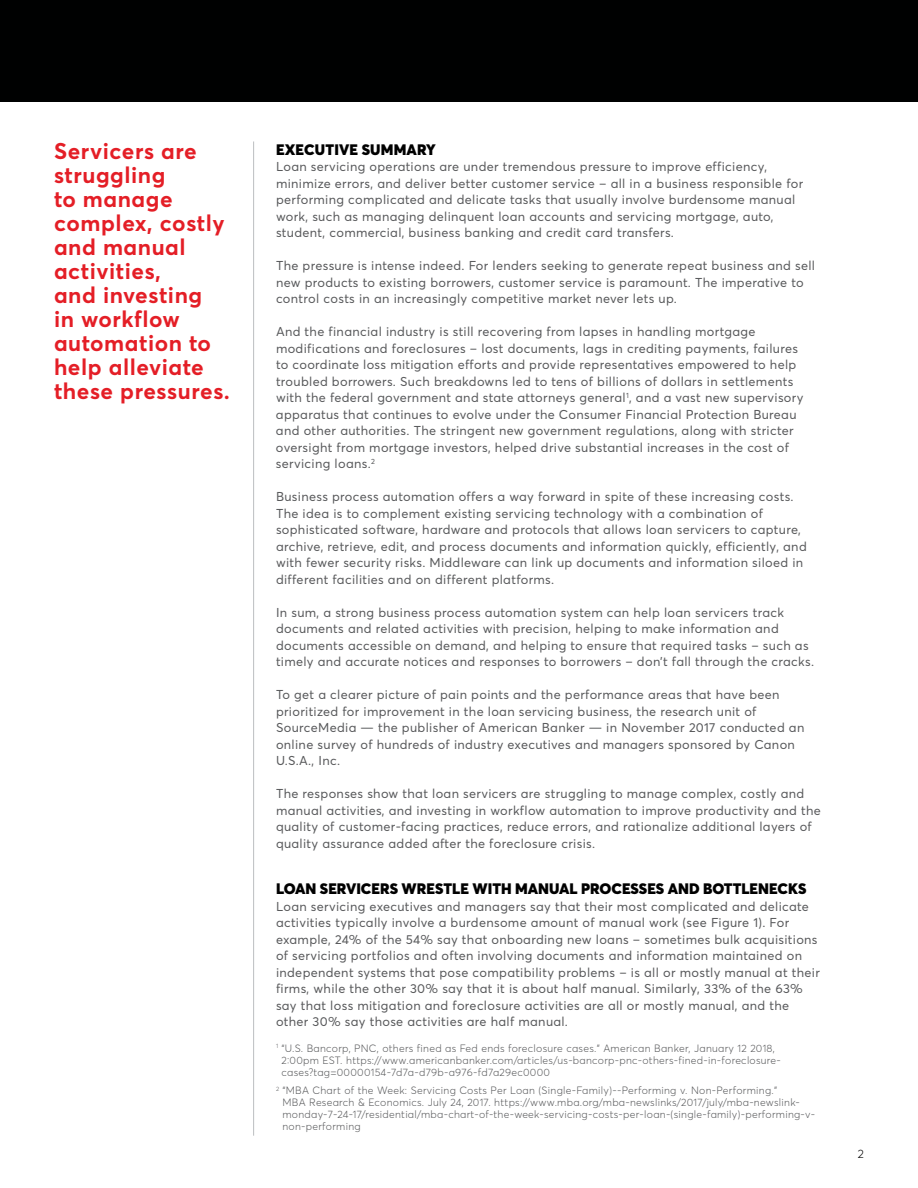
<style>
.page{position:relative;width:918px;height:1188px;background:#fff}
.page>*{position:absolute;margin:0;border:0;box-sizing:border-box;transform-origin:0 0}
.t1{font:700 22.5px/24px "Averta";letter-spacing:.025em;color:#e41e26}
.t2{font:900 15px "Averta";color:#000}
.t3{font:12.75px/16.5px "Averta";letter-spacing:.025em;color:#58595b}
.t4{font:300 12px "Averta";color:#000}
.t5{font:300 10.5px/12px "Averta";letter-spacing:.025em;color:#58595b}
</style>
<div class="page">
<div style="left:0;top:0;width:918px;height:102px;background:#000101"></div>
<hr style="left:253px;top:141px;width:1px;height:995px;background:#bcbec0">
<h1 class="t1" style="left:54px;top:139px;width:177px">Servicers are struggling<br>to manage complex, costly and manual activities,<br>and investing<br>in workflow automation to help alleviate these pressures.</h1>
<p class="t2" style="left:276px;top:140px;width:161px">EXECUTIVE SUMMARY</p>
<p class="t3" style="left:276px;top:158px;width:529px">Loan servicing operations are under tremendous pressure to improve efficiency, minimize errors, and deliver better customer service – all in a business responsible for performing complicated and delicate tasks that usually involve burdensome manual work, such as managing delinquent loan accounts and servicing mortgage, auto, student, commercial, business banking and credit card transfers.</p>
<p class="t3" style="left:276px;top:257px;width:541px">The pressure is intense indeed. For lenders seeking to generate repeat business and sell new products to existing borrowers, customer service is paramount. The imperative to control costs in an increasingly competitive market never lets up.</p>
<p class="t3" style="left:276px;top:323px;width:529px">And the financial industry is still recovering from lapses in handling mortgage modifications and foreclosures – lost documents, lags in crediting payments, failures to coordinate loss mitigation efforts and provide representatives empowered to help troubled borrowers. Such breakdowns led to tens of billions of dollars in settlements with the federal government and state attorneys general<sup>1</sup>, and a vast new supervisory apparatus that continues to evolve under the Consumer Financial Protection Bureau and other authorities. The stringent new government regulations, along with stricter oversight from mortgage investors, helped drive substantial increases in the cost of servicing loans.<sup>2</sup></p>
<p class="t3" style="left:276px;top:488px;width:532px">Business process automation offers a way forward in spite of these increasing costs.<br>The idea is to complement existing servicing technology with a combination of sophisticated software, hardware and protocols that allows loan servicers to capture, archive, retrieve, edit, and process documents and information quickly, efficiently, and with fewer security risks. Middleware can link up documents and information siloed in different facilities and on different platforms.</p>
<p class="t3" style="left:276px;top:604px;width:540px">In sum, a strong business process automation system can help loan servicers track documents and related activities with precision, helping to make information and documents accessible on demand, and helping to ensure that required tasks – such as timely and accurate notices and responses to borrowers – don’t fall through the cracks.</p>
<p class="t3" style="left:276px;top:686px;width:530px">To get a clearer picture of pain points and the performance areas that have been prioritized for improvement in the loan servicing business, the research unit of SourceMedia — the publisher of American Banker — in November 2017 conducted an online survey of hundreds of industry executives and managers sponsored by Canon U.S.A., Inc.</p>
<p class="t3" style="left:276px;top:785px;width:546px">The responses show that loan servicers are struggling to manage complex, costly and manual activities, and investing in workflow automation to improve productivity and the quality of customer-facing practices, reduce errors, and rationalize additional layers of quality assurance added after the foreclosure crisis.</p>
<p class="t2" style="left:276px;top:879px;width:532px">LOAN SERVICERS WRESTLE WITH MANUAL PROCESSES AND BOTTLENECKS</p>
<p class="t3" style="left:276px;top:898px;width:545px">Loan servicing executives and managers say that their most complicated and delicate activities typically involve a burdensome amount of manual work (see Figure 1). For example, 24% of the 54% say that onboarding new loans – sometimes bulk acquisitions of servicing portfolios and often involving documents and information maintained on independent systems that pose compatibility problems – is all or mostly manual at their firms, while the other 30% say that it is about half manual. Similarly, 33% of the 63% say that loss mitigation and foreclosure activities are all or mostly manual, and the other 30% say those activities are half manual.</p>
<p class="t5" style="left:282px;top:1042px;width:501px;text-indent:-6px"><sup>1</sup> “U.S. Bancorp, PNC, others fined as Fed ends foreclosure cases.” American Banker, January 12 2018,<br>2:00pm EST. https://www.americanbanker.com/articles/us-bancorp-pnc-others-fined-in-foreclosure&shy;cases?tag=00000154-7d7a-d79b-a976-fd7a29ec0000</p>
<p class="t5" style="left:282px;top:1085px;width:534px;text-indent:-6px"><sup>2</sup> “MBA Chart of the Week: Servicing Costs Per Loan (Single-Family)--Performing v. Non-Performing.”<br>MBA Research &amp; Economics. July 24, 2017. https://www.mba.org/mba-newslinks/2017/july/mba-newslink&shy;monday-7-24-17/residential/mba-chart-of-the-week-servicing-costs-per-loan-(single-family)-performing-v&shy;non-performing</p>
<p class="t4" style="left:858px;top:1147px;width:8px">2</p>
</div>
